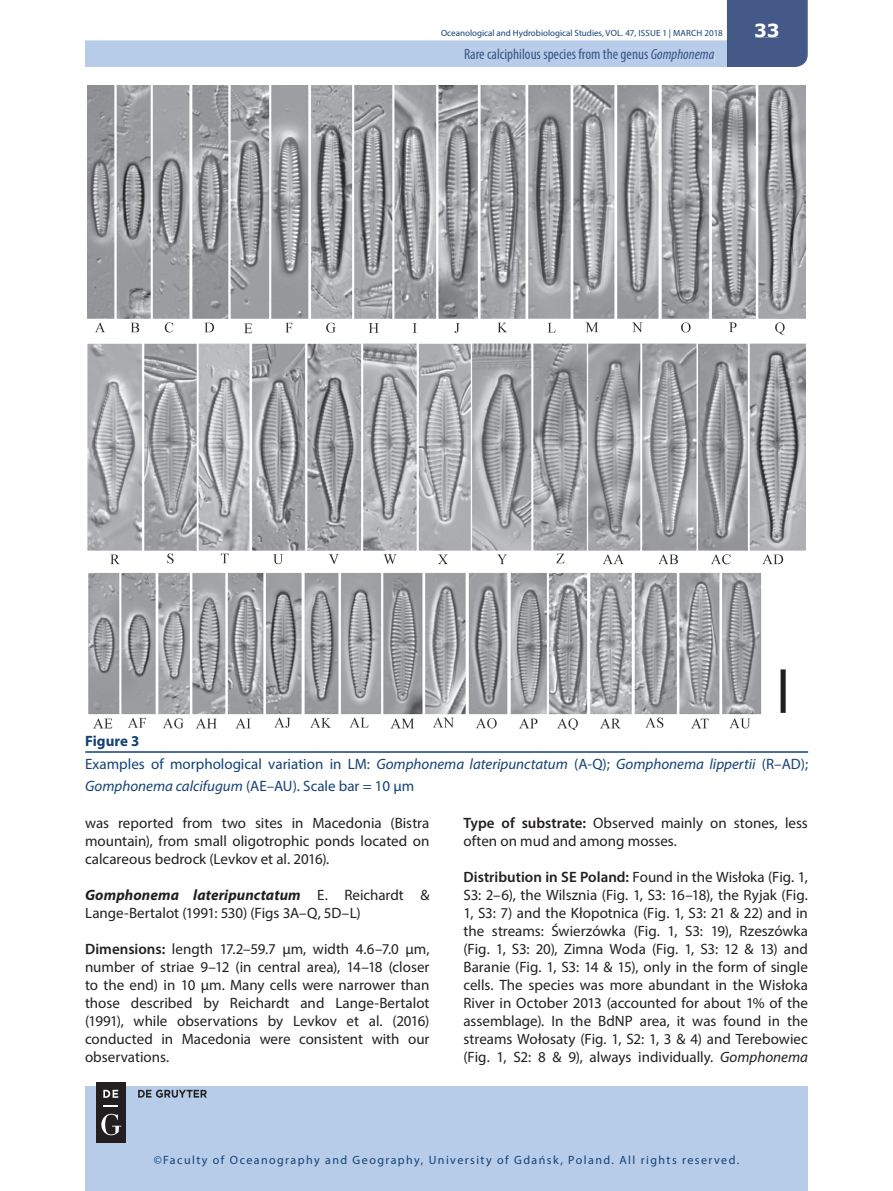
<style>
.page{position:relative;width:893px;height:1191px;background:#fff}
.page>*{position:absolute;margin:0;border:0;box-sizing:border-box;transform-origin:0 0}
.t1{font:700 18px "Verdana";color:#fff}
.t2{font:15px/18px "Myriad Pro";color:#231f20;text-align:justify}
.t3{font:15px/22.5px "Myriad Pro";color:#144176}
.t4{font:condensed 15px "Myriad Pro";color:#395586}
.t5{font:12px "Myriad Pro";letter-spacing:.12em;color:#144176}
.t6{font:9px "Myriad Pro";color:#144176}
.s1{font-style:italic}
.s2{font-weight:700}
.s3{font-weight:700;font-style:italic}
.s4{font-weight:600}
</style>
<div class="page">
<div style="left:85px;top:1086px;width:723px;height:105px;background:#b7cce8"></div>
<svg style="left:85px;top:0;width:723px;height:67px"></svg>
<div style="left:755px;top:24px;width:23px;height:13px;background:#455988"></div>
<div style="left:465px;top:49px;width:183px;height:13px;background:#b7cce8"></div>
<div style="left:651px;top:49px;width:63px;height:13px;background:#b7cce8"></div>
<div style="left:96px;top:1081px;width:30px;height:61px;background:#231f20"></div>
<svg style="left:103px;top:1105px;width:15px;height:1px"></svg>
<svg style="left:103px;top:1089px;width:15px;height:8px"></svg>
<svg style="left:101px;top:1113px;width:20px;height:22px"></svg>
<svg style="left:138px;top:1089px;width:69px;height:8px"></svg>
<img style="left:87px;top:85px;width:719px;height:644px">
<hr style="left:85px;top:751px;width:723px;height:1px;background:#144176">
<p class="t6" style="left:441px;top:28px;width:283px">Oceanological and Hydrobiological Studies, VOL. 47, ISSUE 1 | MARCH 2018</p>
<p class="t4" style="left:464px;top:45px;width:252px">Rare calciphilous species from the genus <span class="s1">Gomphonema</span></p>
<p class="t1" style="left:754px;top:18px;width:27px">33</p>
<p class="t3" style="left:85px;top:730px;width:724px"><span class="s2">Figure 3<br></span>Examples of morphological variation in LM: <span class="s1">Gomphonema lateripunctatum</span> (A-Q); <span class="s1">Gomphonema lippertii</span> (R–AD);<br><span class="s1">Gomphonema calcifugum</span> (AE–AU). Scale bar = 10 µm</p>
<p class="t2" style="left:85px;top:814px;width:346px">was reported from two sites in Macedonia (Bistra mountain), from small oligotrophic ponds located on calcareous bedrock (Levkov et al. 2016).</p>
<p class="t2" style="left:85px;top:886px;width:346px"><span class="s3">Gomphonema lateripunctatum</span> E. Reichardt &amp;<br>Lange-Bertalot (1991: 530) (Figs 3A–Q, 5D–L)</p>
<p class="t2" style="left:85px;top:940px;width:346px"><span class="s4">Dimensions:</span> length 17.2–59.7 µm, width 4.6–7.0 µm, number of striae 9–12 (in central area), 14–18 (closer to the end) in 10 μm. Many cells were narrower than those described by Reichardt and Lange-Bertalot (1991), while observations by Levkov et al. (2016) conducted in Macedonia were consistent with our observations.</p>
<p class="t2" style="left:463px;top:814px;width:346px"><span class="s4">Type of substrate:</span> Observed mainly on stones, less often on mud and among mosses.</p>
<p class="t2" style="left:463px;top:868px;width:346px"><span class="s4">Distribution in SE Poland:</span> Found in the Wisłoka (Fig. 1, S3: 2–6), the Wilsznia (Fig. 1, S3: 16–18), the Ryjak (Fig.<br>1, S3: 7) and the Kłopotnica (Fig. 1, S3: 21 &amp; 22) and in the streams: Świerzówka (Fig. 1, S3: 19), Rzeszówka (Fig. 1, S3: 20), Zimna Woda (Fig. 1, S3: 12 &amp; 13) and Baranie (Fig. 1, S3: 14 &amp; 15), only in the form of single cells. The species was more abundant in the Wisłoka River in October 2013 (accounted for about 1% of the assemblage). In the BdNP area, it was found in the streams Wołosaty (Fig. 1, S2: 1, 3 &amp; 4) and Terebowiec (Fig. 1, S2: 8 &amp; 9), always individually. <span class="s1">Gomphonema</span></p>
<p class="t5" style="left:154px;top:1152px;width:587px">©Faculty of Oceanography and Geography, University of Gdańsk, Poland. All rights reserved.</p>
</div>
